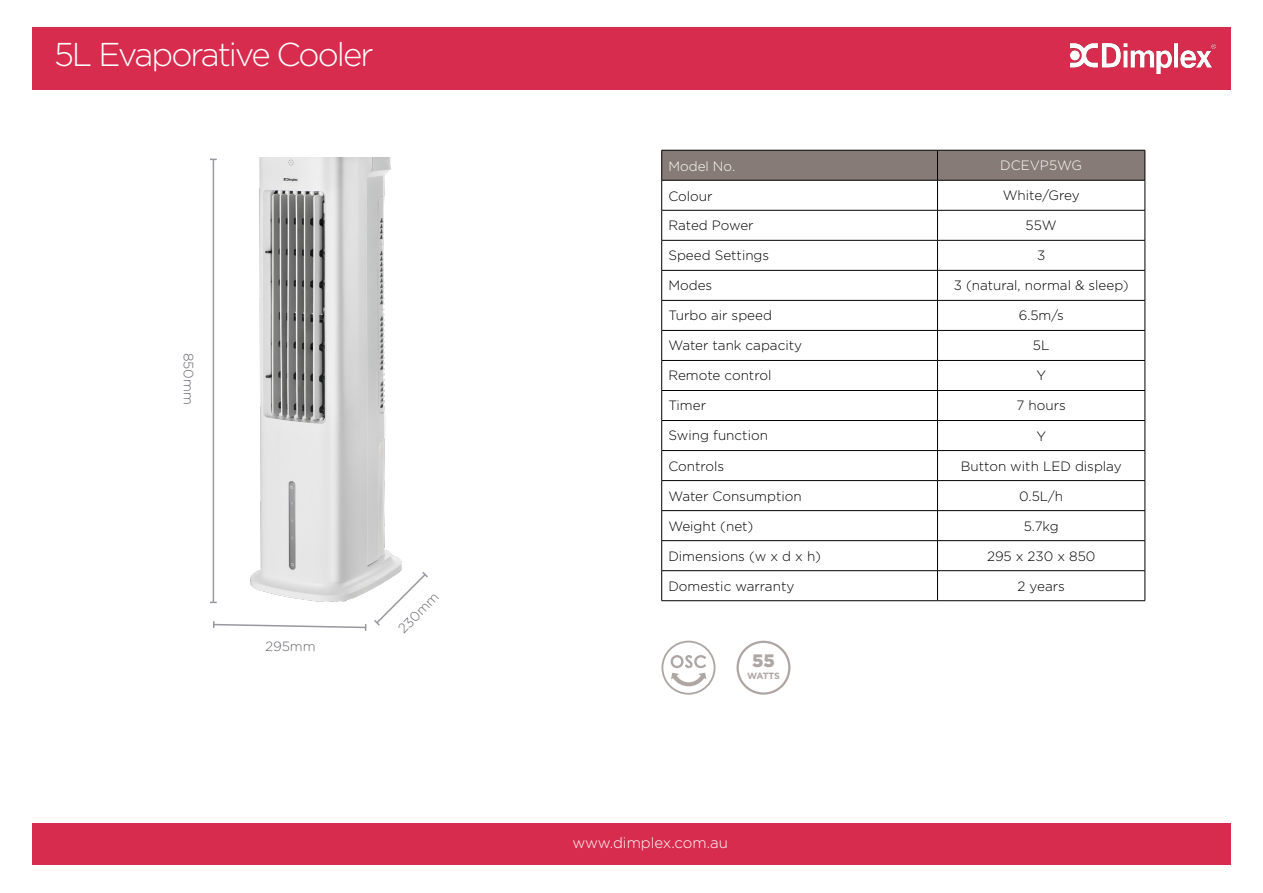
<style>
.page{position:relative;width:1263px;height:893px;background:#fff}
.page>*{position:absolute;margin:0;border:0;box-sizing:border-box;transform-origin:0 0}
.t1{font:300 33px "Gotham";letter-spacing:-.06em;color:#fff}
.TechSpec{font:900 18px "Gotham";color:#ada6a3}
.t2{font:300 15px "Gotham";color:#fff}
.t3{font:300 13.5px "Gotham";color:#000}
.t4{font:300 13.5px "Gotham";color:#fff}
.t5{font:300 13.5px "Gotham";color:#66676c}
.TechSpec-2{font:700 9px "Gotham";letter-spacing:-.055em;color:#ada6a3}
</style>
<div class="page">
<div style="left:32px;top:823px;width:1199px;height:42px;background:#d82c4e"></div>
<div style="left:32px;top:27px;width:1199px;height:63px;background:#d82c4e"></div>
<img style="left:1070px;top:44px;width:145px;height:29px">
<div style="left:662px;top:151px;width:483px;height:29px;background:#867b76"></div>
<hr style="left:661px;top:150px;width:276px;height:1px;background:#000">
<hr style="left:661px;top:150px;width:1px;height:30px;background:#000">
<hr style="left:937px;top:150px;width:208px;height:1px;background:#000">
<hr style="left:937px;top:150px;width:1px;height:30px;background:#000">
<hr style="left:1145px;top:150px;width:1px;height:30px;background:#000">
<hr style="left:661px;top:180px;width:276px;height:1px;background:#000">
<hr style="left:661px;top:180px;width:1px;height:30px;background:#000">
<hr style="left:937px;top:180px;width:208px;height:1px;background:#000">
<hr style="left:937px;top:180px;width:1px;height:30px;background:#000">
<hr style="left:1145px;top:180px;width:1px;height:30px;background:#000">
<hr style="left:661px;top:210px;width:276px;height:1px;background:#000">
<hr style="left:661px;top:210px;width:1px;height:30px;background:#000">
<hr style="left:937px;top:210px;width:208px;height:1px;background:#000">
<hr style="left:937px;top:210px;width:1px;height:30px;background:#000">
<hr style="left:1145px;top:210px;width:1px;height:30px;background:#000">
<hr style="left:661px;top:240px;width:276px;height:1px;background:#000">
<hr style="left:937px;top:240px;width:208px;height:1px;background:#000">
<hr style="left:661px;top:270px;width:276px;height:1px;background:#000">
<hr style="left:937px;top:270px;width:208px;height:1px;background:#000">
<hr style="left:661px;top:300px;width:276px;height:1px;background:#000">
<hr style="left:937px;top:300px;width:208px;height:1px;background:#000">
<hr style="left:661px;top:330px;width:276px;height:1px;background:#000">
<hr style="left:937px;top:330px;width:208px;height:1px;background:#000">
<hr style="left:661px;top:360px;width:276px;height:1px;background:#000">
<hr style="left:937px;top:360px;width:208px;height:1px;background:#000">
<hr style="left:661px;top:390px;width:276px;height:1px;background:#000">
<hr style="left:937px;top:390px;width:208px;height:1px;background:#000">
<hr style="left:661px;top:420px;width:276px;height:1px;background:#000">
<hr style="left:661px;top:450px;width:276px;height:1px;background:#000">
<hr style="left:937px;top:420px;width:208px;height:1px;background:#000">
<hr style="left:937px;top:450px;width:208px;height:1px;background:#000">
<svg style="left:661px;top:241px;width:1px;height:359px"></svg>
<svg style="left:937px;top:241px;width:1px;height:359px"></svg>
<svg style="left:1145px;top:241px;width:1px;height:359px"></svg>
<hr style="left:661px;top:480px;width:276px;height:1px;background:#000">
<hr style="left:937px;top:480px;width:208px;height:1px;background:#000">
<hr style="left:661px;top:510px;width:276px;height:1px;background:#000">
<hr style="left:937px;top:510px;width:208px;height:1px;background:#000">
<hr style="left:661px;top:540px;width:276px;height:1px;background:#000">
<hr style="left:937px;top:540px;width:208px;height:1px;background:#000">
<hr style="left:661px;top:570px;width:276px;height:1px;background:#000">
<hr style="left:937px;top:570px;width:208px;height:1px;background:#000">
<hr style="left:661px;top:600px;width:276px;height:1px;background:#000">
<hr style="left:937px;top:600px;width:208px;height:1px;background:#000">
<img style="left:210px;top:158px;width:192px;height:412px">
<hr style="left:213px;top:159px;width:1px;height:443px;background:#9798a0">
<svg style="left:210px;top:570px;width:218px;height:61px"></svg>
<div style="left:661px;top:641px;width:54px;height:54px;border:2px solid #ada6a3;border-radius:50%"></div>
<svg style="left:671px;top:655px;width:35px;height:31px"></svg>
<svg style="left:736px;top:641px;width:54px;height:54px"></svg>
<p class="t1" style="left:54px;top:36px;width:321px">5L Evaporative Cooler</p>
<p class="t5" style="left:196px;top:352px;width:53px;rotate:90deg">850mm</p>
<p class="t5" style="left:265px;top:638px;width:52px;rotate:1deg">295mm</p>
<p class="t5" style="left:395px;top:626px;width:53px;rotate:-46deg">230mm</p>
<p class="t4" style="left:668px;top:159px;width:68px">Model No.</p>
<p class="t4" style="left:1000px;top:158px;width:83px">DCEVP5WG</p>
<p class="t3" style="left:668px;top:189px;width:46px">Colour</p>
<p class="t3" style="left:1003px;top:188px;width:78px">White/Grey</p>
<p class="t3" style="left:668px;top:218px;width:87px">Rated Power</p>
<p class="t3" style="left:1025px;top:218px;width:33px">55W</p>
<p class="t3" style="left:668px;top:248px;width:102px">Speed Settings</p>
<p class="t3" style="left:1037px;top:248px;width:10px">3</p>
<p class="t3" style="left:668px;top:278px;width:45px">Modes</p>
<p class="t3" style="left:954px;top:278px;width:176px">3 (natural, normal &amp; sleep)</p>
<p class="t3" style="left:668px;top:308px;width:105px">Turbo air speed</p>
<p class="t3" style="left:1019px;top:308px;width:47px">6.5m/s</p>
<p class="t3" style="left:668px;top:338px;width:135px">Water tank capacity</p>
<p class="t3" style="left:1033px;top:338px;width:18px">5L</p>
<p class="t3" style="left:668px;top:368px;width:105px">Remote control</p>
<p class="t3" style="left:1036px;top:368px;width:11px">Y</p>
<p class="t3" style="left:668px;top:398px;width:39px">Timer</p>
<p class="t3" style="left:1016px;top:398px;width:51px">7 hours</p>
<p class="t3" style="left:668px;top:428px;width:101px">Swing function</p>
<p class="t3" style="left:1036px;top:429px;width:11px">Y</p>
<p class="t3" style="left:668px;top:458px;width:57px">Controls</p>
<p class="t3" style="left:961px;top:458px;width:162px">Button with LED display</p>
<p class="t3" style="left:668px;top:488px;width:135px">Water Consumption</p>
<p class="t3" style="left:1019px;top:488px;width:45px">0.5L/h</p>
<p class="t3" style="left:668px;top:518px;width:87px">Weight (net)</p>
<p class="t3" style="left:1024px;top:518px;width:37px">5.7kg</p>
<p class="t3" style="left:668px;top:548px;width:154px">Dimensions (w x d x h)</p>
<p class="t3" style="left:987px;top:548px;width:110px">295 x 230 x 850</p>
<p class="t3" style="left:668px;top:578px;width:127px">Domestic warranty</p>
<p class="t3" style="left:1017px;top:578px;width:49px">2 years</p>
<p class="TechSpec" style="left:752px;top:650px;width:24px">55</p>
<p class="TechSpec-2" style="left:747px;top:671px;width:34px">WATTS</p>
<p class="t2" style="left:572px;top:835px;width:157px">www.dimplex.com.au</p>
</div>
